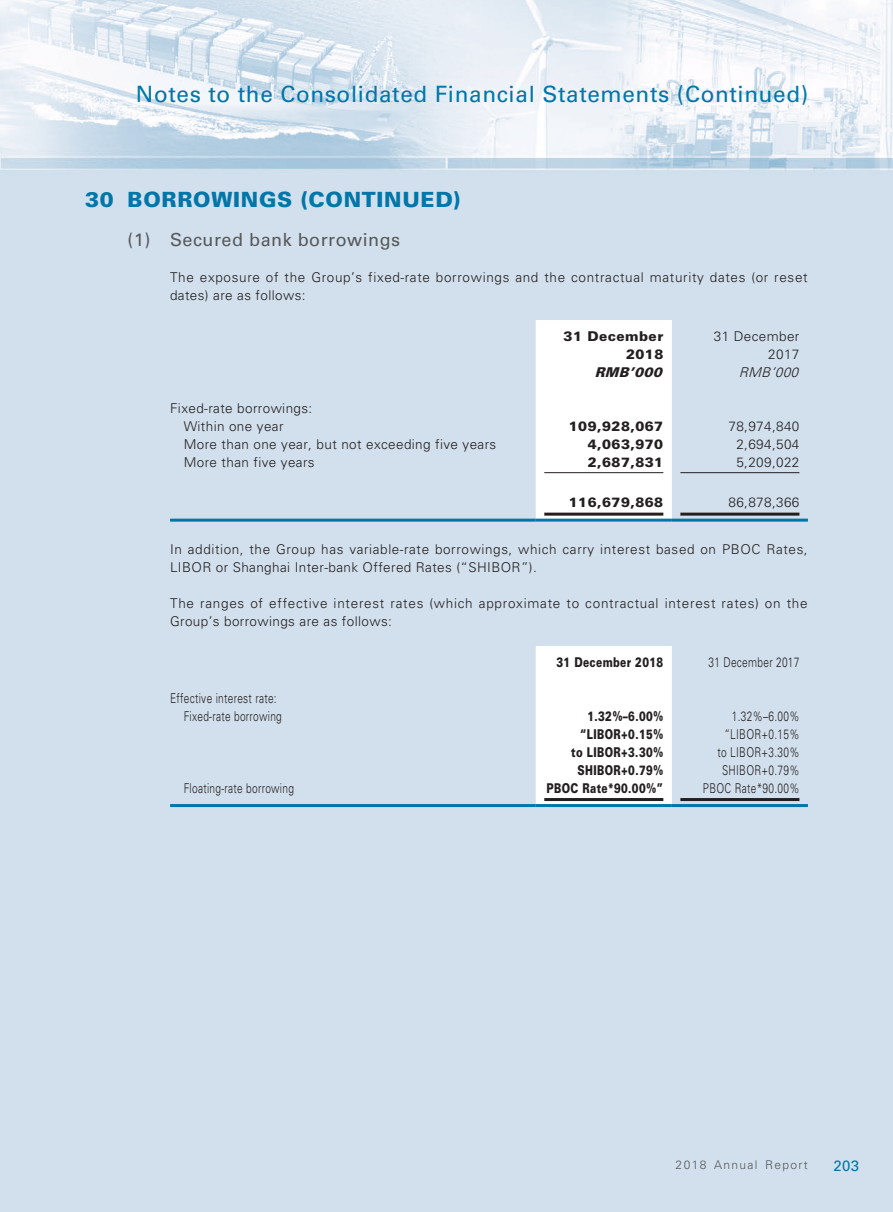
<style>
.page{position:relative;width:893px;height:1212px;background:#fff}
.page>*{position:absolute;margin:0;border:0;box-sizing:border-box;transform-origin:0 0}
.t1{font:22.5px "Univers LT Std";letter-spacing:.03em;color:#0076a9}
.t2{font:900 21px "Univers LT Std";letter-spacing:.035em;color:#0076a9}
.t3{font:18px "Univers LT Std";letter-spacing:.03em;color:#57585a}
.t4{font:15px "Univers LT Std";color:#0076a9}
.t5{font:300 13.5px/18px "Univers LT Std";letter-spacing:.03em;color:#231f20}
.t6{font:300 13.5px/18px "Univers LT Std";letter-spacing:.03em;color:#231f20;scale:.75 1}
.t7{font:300 13.5px/18px "Univers LT Std";letter-spacing:.055em;color:#231f20}
.t8{font:300 13.5px/18px "Univers LT Std";letter-spacing:.05em;color:#231f20}
.t9{font:900 13.5px/18px "Univers LT Std";letter-spacing:.035em;color:#231f20;text-align:right;scale:.75 1}
.t10{font:900 13.5px/18px "Univers LT Std";letter-spacing:.035em;color:#231f20;text-align:right}
.t11{font:italic 900 13.5px "Univers LT Std";color:#231f20}
.t12{font:italic 300 13.5px "Univers LT Std";color:#231f20}
.t13{font:300 12px "Univers LT Std";letter-spacing:.115em;color:#57585a}
</style>
<div class="page">
<img style="left:0;top:0;width:893px;height:1212px">
<svg style="left:536px;top:320px;width:136px;height:199px"></svg>
<hr style="left:544px;top:472px;width:119px;height:1px;background:#231f20">
<hr style="left:680px;top:472px;width:119px;height:1px;background:#231f20">
<hr style="left:544px;top:513px;width:119px;height:3px;background:#231f20">
<hr style="left:680px;top:513px;width:119px;height:3px;background:#231f20">
<hr style="left:170px;top:519px;width:366px;height:3px;background:#0076a9">
<hr style="left:536px;top:519px;width:136px;height:3px;background:#0076a9">
<hr style="left:672px;top:519px;width:136px;height:3px;background:#0076a9">
<svg style="left:536px;top:646px;width:136px;height:158px"></svg>
<hr style="left:544px;top:798px;width:119px;height:3px;background:#231f20">
<hr style="left:680px;top:798px;width:119px;height:3px;background:#231f20">
<hr style="left:170px;top:804px;width:366px;height:3px;background:#0076a9">
<hr style="left:536px;top:804px;width:136px;height:3px;background:#0076a9">
<hr style="left:672px;top:804px;width:136px;height:3px;background:#0076a9">
<h1 class="t1" style="left:136px;top:81px;width:674px">Notes to the Consolidated Financial Statements (Continued)</h1>
<h2 class="t2" style="left:85px;top:186px;width:377px">30 BORROWINGS (CONTINUED)</h2>
<h3 class="t3" style="left:128px;top:229px;width:274px">(1) Secured bank borrowings</h3>
<p class="t8" style="left:170px;top:268px;width:639px">The exposure of the Group’s fixed-rate borrowings and the contractual maturity dates (or reset dates) are as follows:</p>
<p class="t10" style="left:564px;top:327px;width:101px">31 December<br>2018</p>
<p class="t5" style="left:714px;top:327px;width:87px;text-align:right">31 December<br>2017</p>
<p class="t11" style="left:595px;top:363px;width:73px">RMB’000</p>
<p class="t12" style="left:739px;top:364px;width:65px">RMB’000</p>
<p class="t5" style="left:184px;top:399px;width:130px;text-indent:-14px">Fixed-rate borrowings:<br>Within one year</p>
<p class="t10" style="left:569px;top:417px;width:96px">109,928,067</p>
<p class="t5" style="left:728px;top:417px;width:72px">78,974,840</p>
<p class="t5" style="left:184px;top:435px;width:314px">More than one year, but not exceeding five years</p>
<p class="t10" style="left:588px;top:435px;width:77px">4,063,970</p>
<p class="t5" style="left:736px;top:435px;width:65px">2,694,504</p>
<p class="t5" style="left:184px;top:453px;width:132px">More than five years</p>
<p class="t10" style="left:588px;top:453px;width:77px">2,687,831</p>
<p class="t5" style="left:736px;top:453px;width:65px">5,209,022</p>
<p class="t10" style="left:569px;top:493px;width:96px">116,679,868</p>
<p class="t5" style="left:728px;top:493px;width:72px">86,878,366</p>
<p class="t5" style="left:170px;top:540px;width:639px">In addition, the Group has variable-rate borrowings, which carry interest based on PBOC Rates,<br>LIBOR or Shanghai Inter-bank Offered Rates (“SHIBOR”).</p>
<p class="t7" style="left:170px;top:594px;width:639px">The ranges of effective interest rates (which approximate to contractual interest rates) on the<br>Group’s borrowings are as follows:</p>
<p class="t9" style="left:556px;top:653px;width:144px">31 December 2018</p>
<p class="t6" style="left:708px;top:653px;width:123px">31 December 2017</p>
<p class="t6" style="left:184px;top:689px;width:132px;text-indent:-14px">Effective interest rate:<br>Fixed-rate borrowing</p>
<p class="t9" style="left:587px;top:707px;width:103px">1.32%–6.00%</p>
<p class="t6" style="left:732px;top:707px;width:92px">1.32%–6.00%</p>
<p class="t6" style="left:184px;top:779px;width:149px">Floating-rate borrowing</p>
<p class="t9" style="left:547px;top:725px;width:157px">“LIBOR+0.15%<br>to LIBOR+3.30%<br>SHIBOR+0.79%<br>PBOC Rate*90.00%”</p>
<p class="t6" style="left:703px;top:725px;width:130px;text-align:right">“LIBOR+0.15%<br>to LIBOR+3.30%<br>SHIBOR+0.79%<br>PBOC Rate*90.00%</p>
<p class="t13" style="left:676px;top:1158px;width:134px">2018 Annual Report</p>
<p class="t4" style="left:833px;top:1156px;width:27px">203</p>
</div>
